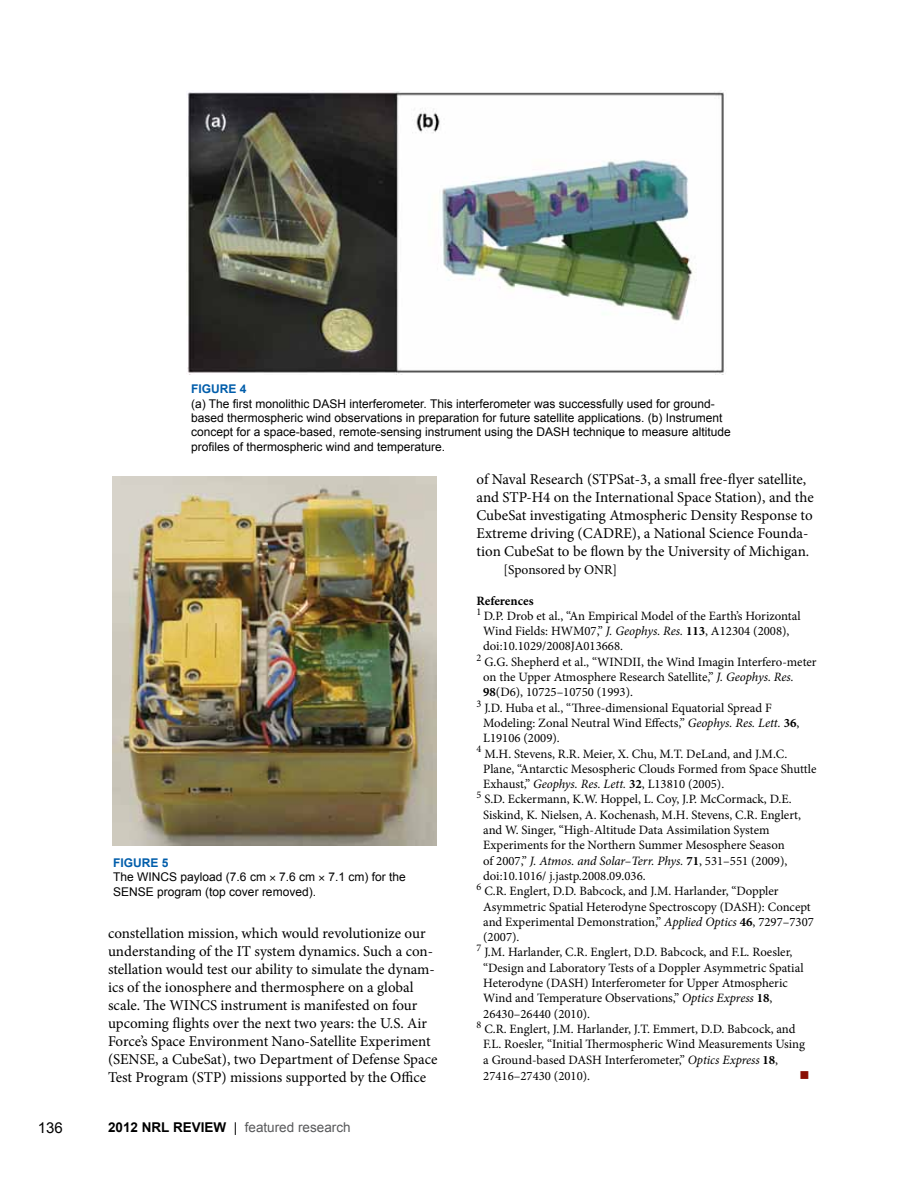
<style>
.page{position:relative;width:918px;height:1188px;background:#fff}
.page>*{position:absolute;margin:0;border:0;box-sizing:border-box;transform-origin:0 0}
.t1{font:15px/18px "Minion Pro";color:#000}
.t2{font:15px "Arial";color:#000}
.t3{font:13.5px "Arial";color:#58595b}
.t4{font:13.5px "Minion Pro";letter-spacing:-.01em;color:#000}
.t5{font:13.5px "Wingdings";color:#8b0f04}
.t6{font:12.75px "Minion Pro";color:#000}
.t7{font:italic 12.75px "Minion Pro";letter-spacing:-.005em;color:#000}
.t8{font:700 12.75px "Minion Pro";letter-spacing:-.005em;color:#000}
.t9{font:12px/14.4px "Arial";color:#000}
.t10{font:700 12px "Arial";color:#005daa}
.s1{font-weight:700;color:#000}
.s2{color:#000}
.s3{font-style:italic}
.s4{font-weight:700}
.s5{font-style:normal}
.s6{font-weight:700;font-style:normal}
</style>
<div class="page">
<img style="left:187px;top:91px;width:537px;height:283px">
<img style="left:112px;top:477px;width:324px;height:369px">
<p class="t10" style="left:191px;top:381px;width:57px">FIGURE 4</p>
<p class="t9" style="left:191px;top:396px;width:541px">(a) The first monolithic DASH interferometer. This interferometer was successfully used for ground&shy;based thermospheric wind observations in preparation for future satellite applications. (b) Instrument concept for a space-based, remote-sensing instrument using the DASH technique to measure altitude profiles of thermospheric wind and temperature.</p>
<p class="t10" style="left:113px;top:855px;width:57px">FIGURE 5</p>
<p class="t9" style="left:113px;top:870px;width:294px">The WINCS payload (7.6 cm 7.6 cm 7.1 cm) for the<br>SENSE program (top cover removed).</p>
<p class="t1" style="left:108px;top:924px;width:331px">constellation mission, which would revolutionize our understanding of the IT system dynamics. Such a con&shy;stellation would test our ability to simulate the dynam&shy;ics of the ionosphere and thermosphere on a global scale. The WINCS instrument is manifested on four upcoming flights over the next two years: the U.S. Air Force’s Space Environment Nano-Satellite Experiment (SENSE, a CubeSat), two Department of Defense Space Test Program (STP) missions supported by the Office</p>
<p class="t2" style="left:38px;top:1118px;width:27px">136</p>
<p class="t3" style="left:108px;top:1119px;width:244px"><span class="s1">2012 NRL REVIEW</span> <span class="s2">|</span> featured research</p>
<p class="t1" style="left:477px;top:470px;width:339px">of Naval Research (STPSat-3, a small free-flyer satellite, and STP-H4 on the International Space Station), and the CubeSat investigating Atmospheric Density Response to Extreme driving (CADRE), a National Science Founda&shy;tion CubeSat to be flown by the University of Michigan.</p>
<p class="t4" style="left:504px;top:561px;width:115px">[Sponsored by ONR]</p>
<p class="t8" style="left:477px;top:591px;width:59px">References</p>
<p class="t6" style="left:477px;top:607px;width:326px"><sup>1</sup> D.P. Drob et al., “An Empirical Model of the Earth’s Horizontal</p>
<p class="t6" style="left:483px;top:623px;width:308px">Wind Fields: HWM07,” <span class="s3">J. Geophys. Res.</span> <span class="s4">113</span>, A12304 (2008),</p>
<p class="t6" style="left:483px;top:638px;width:141px">doi:10.1029/2008JA013668.</p>
<p class="t6" style="left:477px;top:653px;width:342px"><sup>2</sup> G.G. Shepherd et al., “WINDII, the Wind Imagin Interfero-meter</p>
<p class="t6" style="left:483px;top:668px;width:312px">on the Upper Atmosphere Research Satellite,” <span class="s3">J. Geophys. Res.</span></p>
<p class="t6" style="left:483px;top:684px;width:151px"><span class="s4">98</span>(D6), 10725–10750 (1993).</p>
<p class="t6" style="left:477px;top:699px;width:297px"><sup>3</sup> J.D. Huba et al., “Three-dimensional Equatorial Spread F</p>
<p class="t6" style="left:483px;top:714px;width:318px">Modeling: Zonal Neutral Wind Effects,” <span class="s3">Geophys. Res. Lett.</span> <span class="s4">36</span>,</p>
<p class="t6" style="left:483px;top:730px;width:78px">L19106 (2009).</p>
<p class="t6" style="left:477px;top:745px;width:312px"><sup>4</sup> M.H. Stevens, R.R. Meier, X. Chu, M.T. DeLand, and J.M.C.</p>
<p class="t6" style="left:483px;top:760px;width:335px">Plane, “Antarctic Mesospheric Clouds Formed from Space Shuttle</p>
<p class="t6" style="left:483px;top:776px;width:243px">Exhaust,” <span class="s3">Geophys. Res. Lett.</span> <span class="s4">32</span>, L13810 (2005).</p>
<p class="t6" style="left:477px;top:791px;width:317px"><sup>5</sup> S.D. Eckermann, K.W. Hoppel, L. Coy, J.P. McCormack, D.E.</p>
<p class="t6" style="left:483px;top:806px;width:319px">Siskind, K. Nielsen, A. Kochenash, M.H. Stevens, C.R. Englert,</p>
<p class="t6" style="left:483px;top:821px;width:288px">and W. Singer, “High-Altitude Data Assimilation System</p>
<p class="t6" style="left:483px;top:837px;width:303px">Experiments for the Northern Summer Mesosphere Season</p>
<p class="t7" style="left:483px;top:852px;width:306px"><span class="s5">of 2007,”</span> J. Atmos. and Solar–Terr. Phys. <span class="s6">71</span><span class="s5">, 531–551 (2009),</span></p>
<p class="t6" style="left:483px;top:867px;width:164px">doi:10.1016/ j.jastp.2008.09.036.</p>
<p class="t6" style="left:477px;top:883px;width:304px"><sup>6</sup> C.R. Englert, D.D. Babcock, and J.M. Harlander, “Doppler</p>
<p class="t6" style="left:483px;top:898px;width:329px">Asymmetric Spatial Heterodyne Spectroscopy (DASH): Concept</p>
<p class="t6" style="left:483px;top:913px;width:332px">and Experimental Demonstration,” <span class="s3">Applied Optics</span> <span class="s4">46</span>, 7297–7307</p>
<p class="t6" style="left:483px;top:929px;width:38px">(2007).</p>
<p class="t6" style="left:477px;top:944px;width:317px"><sup>7</sup> J.M. Harlander, C.R. Englert, D.D. Babcock, and F.L. Roesler,</p>
<p class="t6" style="left:483px;top:959px;width:322px">“Design and Laboratory Tests of a Doppler Asymmetric Spatial</p>
<p class="t6" style="left:483px;top:974px;width:306px">Heterodyne (DASH) Interferometer for Upper Atmospheric</p>
<p class="t6" style="left:483px;top:990px;width:291px">Wind and Temperature Observations,” <span class="s3">Optics Express</span> <span class="s4">18</span>,</p>
<p class="t6" style="left:483px;top:1005px;width:108px">26430–26440 (2010).</p>
<p class="t6" style="left:477px;top:1020px;width:321px"><sup>8</sup> C.R. Englert, J.M. Harlander, J.T. Emmert, D.D. Babcock, and</p>
<p class="t6" style="left:483px;top:1036px;width:323px">F.L. Roesler, “Initial Thermospheric Wind Measurements Using</p>
<p class="t6" style="left:483px;top:1051px;width:296px">a Ground-based DASH Interferometer,” <span class="s3">Optics Express</span> <span class="s4">18</span>,</p>
<p class="t6" style="left:483px;top:1067px;width:108px">27416–27430 (2010).</p>
<p class="t5" style="left:799px;top:1068px;width:12px">■</p>
</div>
